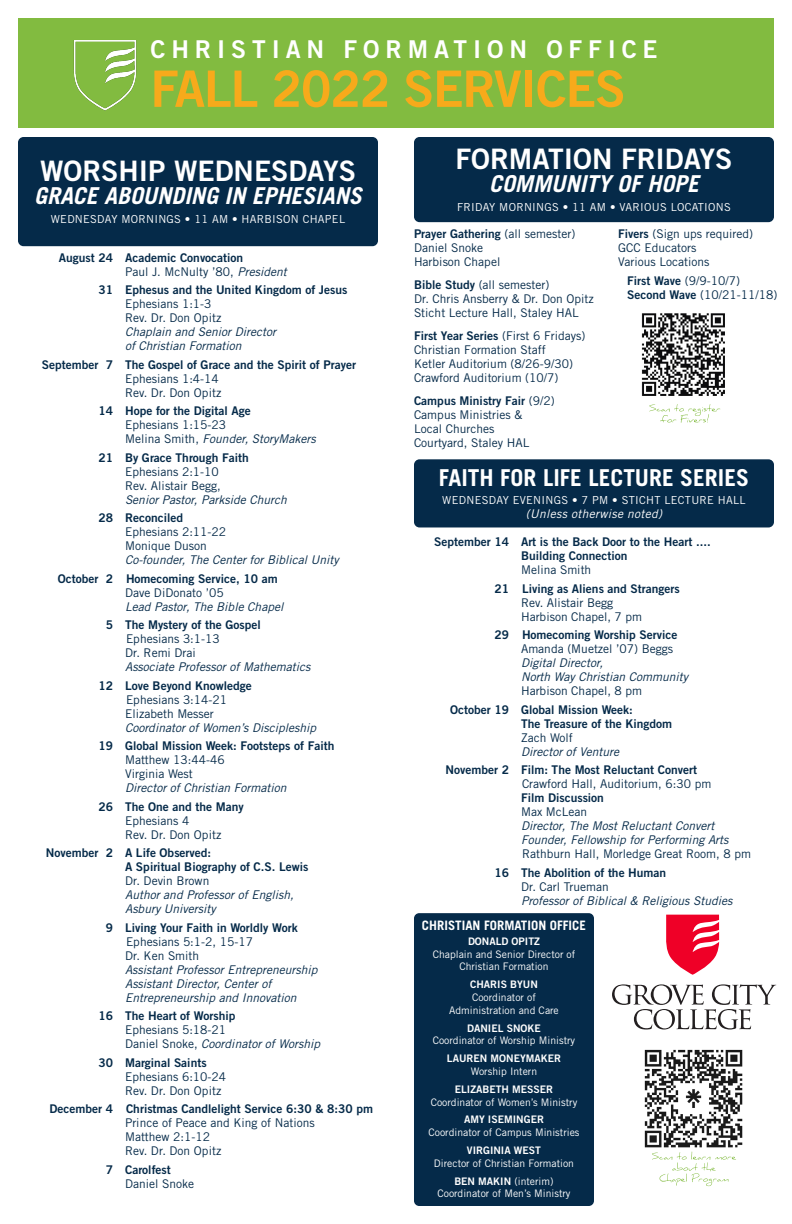
<style>
.page{position:relative;width:792px;height:1224px;background:#fff}
.page>*{position:absolute;margin:0;border:0;box-sizing:border-box;transform-origin:0 0}
.t1{font:50.3px "Trade Gothic LT Std Bd 2";letter-spacing:-.025em;color:#f7aa1b}
.t2{font:28.2px "Trade Gothic LT Std Bd 2";color:#fff}
.t3{font:24.5px "Trade Gothic LT Std Bd 2";letter-spacing:.24em;color:#fff}
.t4{font:italic 700 23.3px "Trade Gothic LT Std";color:#fff}
.t5{font:700 23.3px "Trade Gothic LT Std";color:#fff}
.t6{font:700 13px "Trade Gothic LT Std";color:#fff}
.t7{font:12px/14px "Trade Gothic LT Std";color:#052a49}
.t8{font:italic 12px/14px "Trade Gothic LT Std";color:#052a49}
.t9{font:12px/14px "Trade Gothic LT Std Bd 2";color:#052a49}
.t10{font:italic 12px "Trade Gothic LT Std";letter-spacing:.025em;color:#fff}
.t11{font:11px "Trade Gothic LT Std";letter-spacing:.025em;color:#fff}
.t12{font:10.4px/12.7px "Trade Gothic LT Std";color:#fff;text-align:center}
.t13{font:10.4px/12.7px "Trade Gothic LT Std Bd 2";color:#fff;text-align:center}
.s1{font-family:"Trade Gothic LT Std"}
.s2{font-family:"Trade Gothic LT Std";font-style:italic}
.s3{font-family:"Trade Gothic LT Std Bd 2";font-style:normal}
.s4{font-style:normal}
.s5{font-family:"Trade Gothic LT Std Bd 2"}
.s6{font-style:italic}
</style>
<div class="page">
<div style="left:18px;top:137px;width:360px;height:109px;background:#052a49;border-radius:6px"></div>
<div style="left:414px;top:137px;width:360px;height:85px;background:#052a49;border-radius:6px"></div>
<div style="left:414px;top:459px;width:360px;height:68px;background:#052a49;border-radius:6px"></div>
<div style="left:18px;top:18px;width:756px;height:109px;background:#82bb40"></div>
<img style="left:73px;top:40px;width:64px;height:71px">
<div style="left:414px;top:913px;width:180px;height:293px;background:#052a49;border-radius:5px"></div>
<img style="left:641px;top:313px;width:84px;height:83px">
<img style="left:644px;top:1050px;width:99px;height:98px">
<svg style="left:612px;top:984px;width:164px;height:46px"></svg>
<svg style="left:666px;top:914px;width:54px;height:61px"></svg>
<svg style="left:652px;top:1152px;width:84px;height:34px"></svg>
<svg style="left:649px;top:404px;width:71px;height:19px"></svg>
<p class="t3" style="left:151px;top:34px;width:509px">CHRISTIAN FORMATION OFFICE</p>
<p class="t1" style="left:151px;top:58px;width:477px">FALL 2022 SERVICES</p>
<p class="t2" style="left:40px;top:153px;width:317px">WORSHIP WEDNESDAYS</p>
<p class="t4" style="left:34px;top:182px;width:329px">GRACE ABOUNDING IN EPHESIANS</p>
<p class="t11" style="left:51px;top:212px;width:296px">WEDNESDAY MORNINGS • 11 AM • HARBISON CHAPEL</p>
<p class="t9" style="left:125px;top:250px;width:163px;text-indent:-66px">August 24 Academic Convocation<br><span class="s1">Paul J. McNulty ’80,</span> <span class="s2">President</span></p>
<p class="t8" style="left:125px;top:283px;width:224px;text-indent:-27px"><span class="s3">31 Ephesus and the United Kingdom of Jesus<br></span><span class="s4">Ephesians 1:1-3<br>Rev. Dr. Don Opitz<br></span>Chaplain and Senior Director<br>of Christian Formation</p>
<p class="t9" style="left:125px;top:357px;width:233px;text-indent:-83px">September 7 The Gospel of Grace and the Spirit of Prayer<br><span class="s1">Ephesians 1:4-14<br>Rev. Dr. Don Opitz</span></p>
<p class="t7" style="left:125px;top:404px;width:192px;text-indent:-27px"><span class="s5">14 Hope for the Digital Age<br></span>Ephesians 1:15-23<br>Melina Smith, <span class="s6">Founder, StoryMakers</span></p>
<p class="t7" style="left:125px;top:450px;width:163px;text-indent:-27px"><span class="s5">21 By Grace Through Faith<br></span>Ephesians 2:1-10<br>Rev. Alistair Begg,<br><span class="s6">Senior Pastor, Parkside Church</span></p>
<p class="t8" style="left:125px;top:511px;width:215px;text-indent:-27px"><span class="s3">28 Reconciled<br></span><span class="s4">Ephesians 2:11-22<br>Monique Duson<br></span>Co-founder, The Center for Biblical Unity</p>
<p class="t9" style="left:125px;top:571px;width:160px;text-indent:-67px">October 2 Homecoming Service, 10 am<br><span class="s1">Dave DiDonato ’05<br></span><span class="s2">Lead Pastor, The Bible Chapel</span></p>
<p class="t8" style="left:125px;top:618px;width:187px;text-indent:-19px"><span class="s3">5 The Mystery of the Gospel<br></span><span class="s4">Ephesians 3:1-13<br>Dr. Remi Drai<br></span>Associate Professor of Mathematics</p>
<p class="t8" style="left:125px;top:678px;width:193px;text-indent:-27px"><span class="s3">12 Love Beyond Knowledge<br></span><span class="s4">Ephesians 3:14-21<br>Elizabeth Messer<br></span>Coordinator of Women’s Discipleship</p>
<p class="t9" style="left:125px;top:739px;width:211px;text-indent:-27px">19 Global Mission Week: Footsteps of Faith<br><span class="s1">Matthew 13:44-46<br>Virginia West<br></span><span class="s2">Director of Christian Formation</span></p>
<p class="t7" style="left:125px;top:799px;width:120px;text-indent:-27px"><span class="s5">26 The One and the Many<br></span>Ephesians 4<br>Rev. Dr. Don Opitz</p>
<p class="t9" style="left:125px;top:846px;width:185px;text-indent:-79px">November 2 A Life Observed:<br>A Spiritual Biography of C.S. Lewis<br><span class="s1">Dr. Devin Brown<br></span><span class="s2">Author and Professor of English,<br>Asbury University</span></p>
<p class="t8" style="left:125px;top:920px;width:194px;text-indent:-19px"><span class="s3">9 Living Your Faith in Worldly Work<br></span><span class="s4">Ephesians 5:1-2, 15-17<br>Dr. Ken Smith<br></span>Assistant Professor Entrepreneurship<br>Assistant Director, Center of<br>Entrepreneurship and Innovation</p>
<p class="t7" style="left:125px;top:1009px;width:197px;text-indent:-27px"><span class="s5">16 The Heart of Worship<br></span>Ephesians 5:18-21<br>Daniel Snoke, <span class="s6">Coordinator of Worship</span></p>
<p class="t7" style="left:125px;top:1055px;width:103px;text-indent:-27px"><span class="s5">30 Marginal Saints<br></span>Ephesians 6:10-24<br>Rev. Dr. Don Opitz</p>
<p class="t7" style="left:125px;top:1102px;width:250px;text-indent:-76px"><span class="s5">December 4 Christmas Candlelight Service 6:30 &amp; 8:30 pm<br></span>Prince of Peace and King of Nations<br>Matthew 2:1-12<br>Rev. Dr. Don Opitz</p>
<p class="t7" style="left:125px;top:1162px;width:71px;text-indent:-19px"><span class="s5">7 Carolfest<br></span>Daniel Snoke</p>
<p class="t2" style="left:456px;top:141px;width:278px">FORMATION FRIDAYS</p>
<p class="t4" style="left:489px;top:170px;width:211px">COMMUNITY OF HOPE</p>
<p class="t11" style="left:457px;top:200px;width:275px">FRIDAY MORNINGS • 11 AM • VARIOUS LOCATIONS</p>
<p class="t7" style="left:414px;top:227px;width:163px"><span class="s5">Prayer Gathering</span> (all semester)<br>Daniel Snoke<br>Harbison Chapel</p>
<p class="t7" style="left:414px;top:278px;width:181px"><span class="s5">Bible Study</span> (all semester)<br>Dr. Chris Ansberry &amp; Dr. Don Opitz<br>Sticht Lecture Hall, Staley HAL</p>
<p class="t7" style="left:414px;top:329px;width:173px"><span class="s5">First Year Series</span> (First 6 Fridays)<br>Christian Formation Staff<br>Ketler Auditorium (8/26-9/30)<br>Crawford Auditorium (10/7)</p>
<p class="t7" style="left:414px;top:394px;width:142px"><span class="s5">Campus Ministry Fair</span> (9/2)<br>Campus Ministries &amp;<br>Local Churches<br>Courtyard, Staley HAL</p>
<p class="t7" style="left:618px;top:227px;width:136px"><span class="s5">Fivers</span> (Sign ups required)<br>GCC Educators<br>Various Locations</p>
<p class="t7" style="left:627px;top:273px;width:152px"><span class="s5">First Wave</span> (9/9-10/7)<br><span class="s5">Second Wave</span> (10/21-11/18)</p>
<p class="t5" style="left:439px;top:463px;width:312px">FAITH FOR LIFE LECTURE SERIES</p>
<p class="t11" style="left:442px;top:493px;width:305px">WEDNESDAY EVENINGS • 7 PM • STICHT LECTURE HALL</p>
<p class="t10" style="left:526px;top:507px;width:138px">(Unless otherwise noted)</p>
<p class="t9" style="left:521px;top:535px;width:191px;text-indent:-87px">September 14 Art is the Back Door to the Heart ....<br>Building Connection<br><span class="s1">Melina Smith</span></p>
<p class="t7" style="left:521px;top:581px;width:160px;text-indent:-27px"><span class="s5">21 Living as Aliens and Strangers<br></span>Rev. Alistair Begg<br>Harbison Chapel, 7 pm</p>
<p class="t8" style="left:521px;top:628px;width:169px;text-indent:-27px"><span class="s3">29 Homecoming Worship Service<br></span><span class="s4">Amanda (Muetzel ’07) Beggs<br></span>Digital Director,<br>North Way Christian Community<br><span class="s4">Harbison Chapel, 8 pm</span></p>
<p class="t9" style="left:521px;top:702px;width:153px;text-indent:-71px">October 19 Global Mission Week:<br>The Treasure of the Kingdom<br><span class="s1">Zach Wolf<br></span><span class="s2">Director of Venture</span></p>
<p class="t7" style="left:521px;top:763px;width:232px;text-indent:-76px"><span class="s5">November 2 Film: The Most Reluctant Convert<br></span>Crawford Hall, Auditorium, 6:30 pm<br><span class="s5">Film Discussion<br></span>Max McLean<br><span class="s6">Director, The Most Reluctant Convert<br>Founder, Fellowship for Performing Arts<br></span>Rathburn Hall, Morledge Great Room, 8 pm</p>
<p class="t8" style="left:521px;top:866px;width:213px;text-indent:-27px"><span class="s3">16 The Abolition of the Human<br></span><span class="s4">Dr. Carl Trueman<br></span>Professor of Biblical &amp; Religious Studies</p>
<p class="t6" style="left:422px;top:918px;width:166px">CHRISTIAN FORMATION OFFICE</p>
<p class="t12" style="left:433px;top:935px;width:144px"><span class="s5">DONALD OPITZ<br></span>Chaplain and Senior Director of<br>Christian Formation</p>
<p class="t12" style="left:449px;top:978px;width:111px"><span class="s5">CHARIS BYUN<br></span>Coordinator of<br>Administration and Care</p>
<p class="t12" style="left:433px;top:1021px;width:144px"><span class="s5">DANIEL SNOKE<br></span>Coordinator of Worship Ministry</p>
<p class="t13" style="left:447px;top:1052px;width:116px">LAUREN MONEYMAKER<br><span class="s1">Worship Intern</span></p>
<p class="t12" style="left:431px;top:1083px;width:148px"><span class="s5">ELIZABETH MESSER<br></span>Coordinator of Women’s Ministry</p>
<p class="t12" style="left:429px;top:1113px;width:152px"><span class="s5">AMY ISEMINGER<br></span>Coordinator of Campus Ministries</p>
<p class="t12" style="left:434px;top:1144px;width:142px"><span class="s5">VIRGINIA WEST<br></span>Director of Christian Formation</p>
<p class="t12" style="left:437px;top:1174px;width:135px"><span class="s5">BEN MAKIN</span> (interim)<br>Coordinator of Men’s Ministry</p>
</div>
